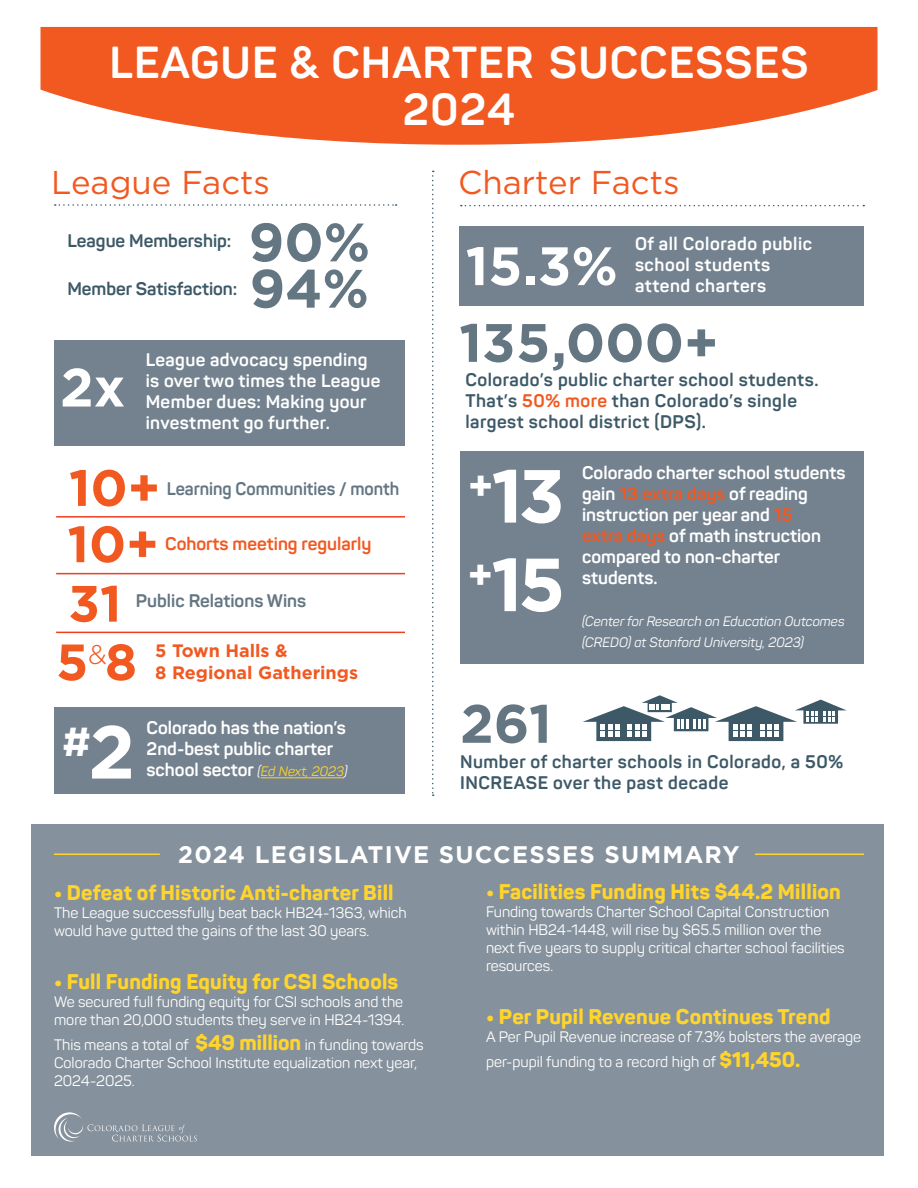
<style>
.page{position:relative;width:918px;height:1188px;background:#fff}
.page>*{position:absolute;margin:0;border:0;box-sizing:border-box;transform-origin:0 0}
.t1{font:700 75px "Gotham";color:#fff}
.t2{font:700 54px "Gotham";color:#647682}
.t3{font:700 54px "Gotham";color:#fff}
.t4{font:700 51px "Gotham";color:#f15921}
.t5{font:700 44.25px "Panton";letter-spacing:.025em;color:#fff}
.t6{font:700 40.5px "Gotham";color:#fff}
.t7{font:33px "Gotham";color:#f15921}
.t8{font:700 24px "Gotham";letter-spacing:.05em;color:#fff}
.t9{font:800 21px "Panton";letter-spacing:.01em;color:#ffd42c}
.t10{font:700 18px/21px "Panton";color:#fff}
.t11{font:700 18px/21px "Panton";letter-spacing:.03em;color:#3d5967}
.t12{font:700 18px/21px "Panton";letter-spacing:.02em;color:#fff}
.t13{font:700 18px/21px "Panton";letter-spacing:.03em;color:#fff}
.t14{font:700 18px "Panton";color:#3d5967}
.t15{font:700 18px "Gotham";color:#f15921}
.t16{font:700 18px "Panton";color:#647682;scale:.95 1}
.t17{font:700 18px "Panton";color:#f15921}
.t18{font:700 18px "Panton";color:#647682}
.t19{font:15px/18px "Panton";color:#fff}
.t20{font:italic 13.5px/21px "Panton";color:#fff}
.s1{font-size:75px}
.s2{font-weight:400;font-style:italic;font-size:13.5px}
.s3{font-weight:400;font-style:italic;font-size:13.5px;color:#ffd42c}
.s4{color:#f15921}
.s5{font-weight:800;font-size:21px;color:#ffd42c}
</style>
<div class="page">
<div style="left:31px;top:825px;width:853px;height:331px;background:#85919c"></div>
<svg style="left:40px;top:27px;width:838px;height:118px;fill:#f15921"></svg>
<svg style="left:54px;top:1112px;width:143px;height:30px"></svg>
<svg style="left:432px;top:171px;width:2px;height:625px"></svg>
<hr style="left:54px;top:854px;width:106px;height:1px;background:#ffd42c">
<hr style="left:755px;top:854px;width:109px;height:1px;background:#ffd42c">
<div style="left:460px;top:226px;width:404px;height:80px;background:#74828f"></div>
<div style="left:54px;top:707px;width:351px;height:87px;background:#74828f"></div>
<hr style="left:261px;top:777px;width:83px;height:1px;background:#ffd42c">
<svg style="left:583px;top:695px;width:264px;height:46px"></svg>
<svg style="left:55px;top:204px;width:342px;height:2px"></svg>
<svg style="left:461px;top:205px;width:403px;height:1px"></svg>
<hr style="left:56px;top:516px;width:349px;height:2px;background:#ef3e22">
<hr style="left:56px;top:573px;width:349px;height:1px;background:#ef3e22">
<hr style="left:56px;top:632px;width:349px;height:1px;background:#ef3e22">
<div style="left:460px;top:451px;width:404px;height:213px;background:#74828f"></div>
<div style="left:54px;top:340px;width:351px;height:106px;background:#74828f"></div>
<p class="t5" style="left:110px;top:35px;width:700px">LEAGUE &amp; CHARTER SUCCESSES</p>
<p class="t5" style="left:403px;top:81px;width:114px">2024</p>
<p class="t7" style="left:51px;top:161px;width:220px">League Facts</p>
<p class="t14" style="left:68px;top:229px;width:165px">League Membership:</p>
<p class="t14" style="left:68px;top:278px;width:171px">Member Satisfaction:</p>
<p class="t2" style="left:249px;top:206px;width:123px">90%</p>
<p class="t2" style="left:249px;top:253px;width:121px">94%</p>
<p class="t3" style="left:60px;top:352px;width:67px">2x</p>
<p class="t12" style="left:146px;top:350px;width:236px">League advocacy spending is over two times the League<br>Member dues: Making your investment go further.</p>
<p class="t4" style="left:69px;top:454px;width:93px">10+</p>
<p class="t4" style="left:67px;top:510px;width:93px">10+</p>
<p class="t16" style="left:167px;top:478px;width:246px">Learning Communities / month</p>
<p class="t17" style="left:165px;top:532px;width:208px">Cohorts meeting regularly</p>
<p class="t4" style="left:68px;top:570px;width:55px">31</p>
<p class="t18" style="left:136px;top:590px;width:172px">Public Relations Wins</p>
<p class="t4" style="left:56px;top:628px;width:82px">5<sup>&amp;</sup>8</p>
<p class="t15" style="left:155px;top:639px;width:134px">5 Town Halls &amp;</p>
<p class="t15" style="left:155px;top:661px;width:204px">8 Regional Gatherings</p>
<p class="t6" style="left:62px;top:715px;width:74px">#<span class="s1">2</span></p>
<p class="t10" style="left:147px;top:718px;width:202px">Colorado has the nation’s<br>2nd-best public charter school sector <span class="s2">(</span><span class="s3">Ed Next, 2023</span><span class="s2">)</span></p>
<p class="t7" style="left:458px;top:161px;width:223px">Charter Facts</p>
<p class="t3" style="left:466px;top:230px;width:154px">15.3%</p>
<p class="t13" style="left:635px;top:233px;width:179px">Of all Colorado public school students</p>
<p class="t13" style="left:635px;top:275px;width:133px">attend charters</p>
<p class="t2" style="left:459px;top:307px;width:261px">135,000+</p>
<p class="t11" style="left:465px;top:369px;width:355px">Colorado’s public charter school students.<br>That’s <span class="s4">50% more</span> than Colorado’s single largest school district (DPS).</p>
<p class="t1" style="left:468px;top:446px;width:99px"><sup>+</sup>13</p>
<p class="t1" style="left:468px;top:535px;width:99px"><sup>+</sup>15</p>
<p class="t10" style="left:582px;top:462px;width:265px">Colorado charter school students gain <span class="s4">13 extra days</span> of reading instruction per year and <span class="s4">15<br>extra days</span> of math instruction compared to non-charter students.</p>
<p class="t20" style="left:582px;top:610px;width:264px">(Center for Research on Education Outcomes (CREDO) at Stanford University, 2023)</p>
<p class="t2" style="left:460px;top:688px;width:93px">261</p>
<p class="t11" style="left:460px;top:751px;width:385px">Number of charter schools in Colorado, a 50%<br>INCREASE over the past decade</p>
<p class="t8" style="left:178px;top:839px;width:563px">2024 LEGISLATIVE SUCCESSES SUMMARY</p>
<p class="t9" style="left:54px;top:879px;width:341px">• Defeat of Historic Anti-charter Bill</p>
<p class="t19" style="left:54px;top:904px;width:354px">The League successfully beat back HB24-1363, which would have gutted the gains of the last 30 years.</p>
<p class="t9" style="left:54px;top:968px;width:346px">• Full Funding Equity for CSI Schools</p>
<p class="t19" style="left:54px;top:993px;width:352px">We secured full funding equity for CSI schools and the more than 20,000 students they serve in HB24-1394.</p>
<p class="t19" style="left:54px;top:1036px;width:371px">This means a total of <span class="s5">$49 million</span> in funding towards<br>Colorado Charter School Institute equalization next year,<br>2024-2025.</p>
<p class="t9" style="left:486px;top:879px;width:356px">• Facilities Funding Hits $44.2 Million</p>
<p class="t19" style="left:486px;top:903px;width:360px">Funding towards Charter School Capital Construction within HB24-1448, will rise by $65.5 million over the next five years to supply critical charter school facilities resources.</p>
<p class="t9" style="left:486px;top:1003px;width:346px">• Per Pupil Revenue Continues Trend</p>
<p class="t19" style="left:486px;top:1024px;width:377px;line-height:25.2px">A Per Pupil Revenue increase of 7.3% bolsters the average per-pupil funding to a record high of <span class="s5">$11,450.</span></p>
</div>
